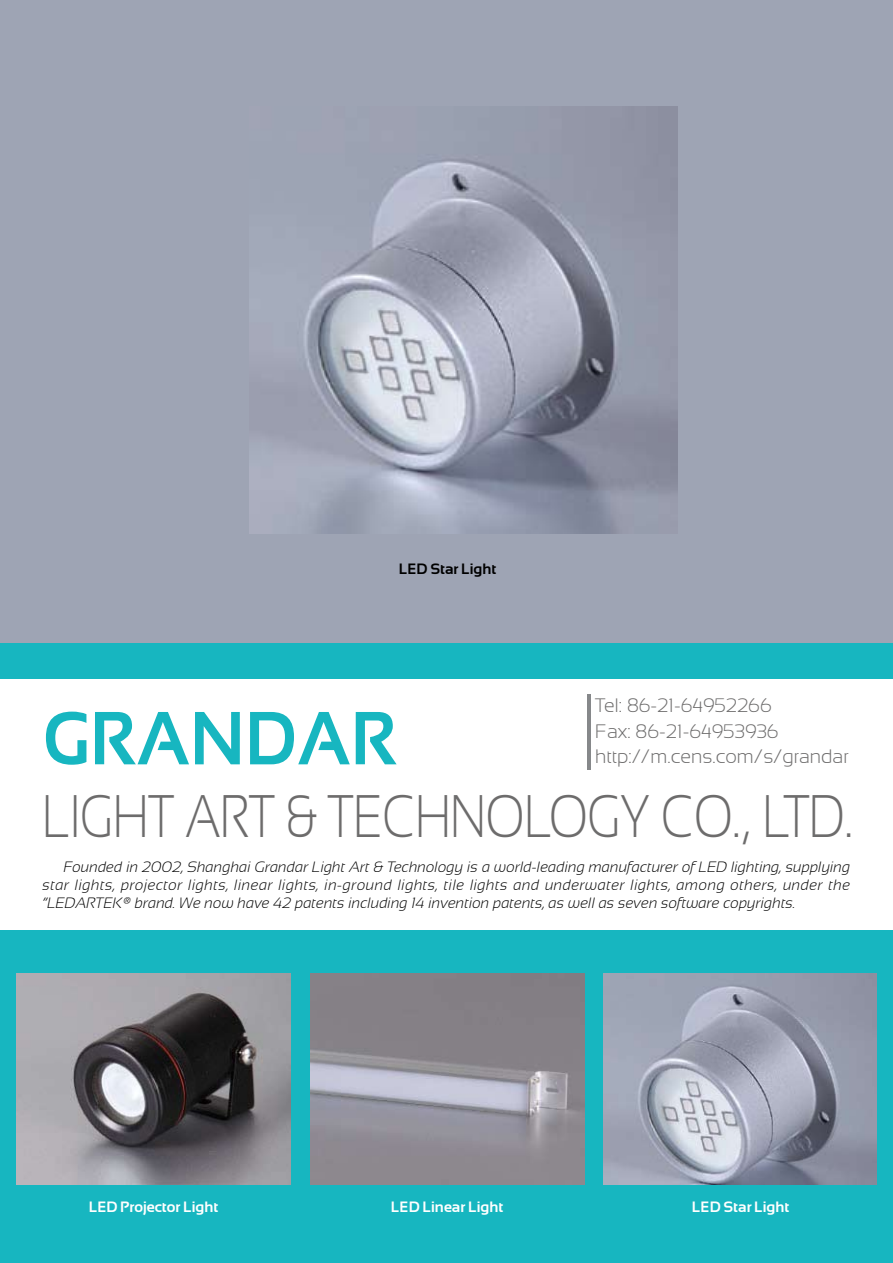
<style>
.page{position:relative;width:893px;height:1263px;background:#fff}
.page>*{position:absolute;margin:0;border:0;box-sizing:border-box;transform-origin:0 0}
.t1{font:700 75px "Sansation";color:#17b6c0;scale:.93 1}
.t2{font:300 60px "Sansation";color:#6d6c6c;scale:.81 1}
.t3{font:300 19.5px/25.5px "Sansation";color:#6d6c6c}
.t4{font:italic 300 15px/18px "Sansation";color:#000;text-align:justify}
.t5{font:700 15px "Sansation";color:#fff}
.t6{font:700 15px "Sansation";color:#000}
</style>
<div class="page">
<div style="left:0;top:0;width:893px;height:643px;background:#9ea4b4"></div>
<div style="left:0;top:643px;width:893px;height:620px;background:#17b6c0"></div>
<div style="left:0;top:679px;width:893px;height:251px;background:#fff"></div>
<hr style="left:587px;top:694px;width:3px;height:76px;background:#86888a">
<img style="left:250px;top:106px;width:427px;height:428px">
<img style="left:604px;top:973px;width:272px;height:212px">
<img style="left:17px;top:973px;width:274px;height:212px">
<img style="left:310px;top:973px;width:274px;height:212px">
<p class="t6" style="left:399px;top:560px;width:99px">LED Star Light</p>
<h3 class="t3" style="left:595px;top:693px;width:255px">Tel: 86-21-64952266<br>Fax: 86-21-64953936 http://m.cens.com/s/grandar</h3>
<h1 class="t1" style="left:43px;top:697px;width:383px">Grandar</h1>
<h2 class="t2" style="left:43px;top:783px;width:1002px">Light Art &amp; Technology Co., Ltd.</h2>
<p class="t4" style="left:43px;top:858px;width:809px;text-indent:21px">Founded in 2002, Shanghai Grandar Light Art &amp; Technology is a world-leading manufacturer of LED lighting, supplying star lights, projector lights, linear lights, in-ground lights, tile lights and underwater lights, among others, under the “LEDARTEK® brand. We now have 42 patents including 14 invention patents, as well as seven software copyrights.</p>
<p class="t5" style="left:89px;top:1199px;width:131px">LED Projector Light</p>
<p class="t5" style="left:391px;top:1199px;width:114px">LED Linear Light</p>
<p class="t5" style="left:692px;top:1199px;width:99px">LED Star Light</p>
</div>
